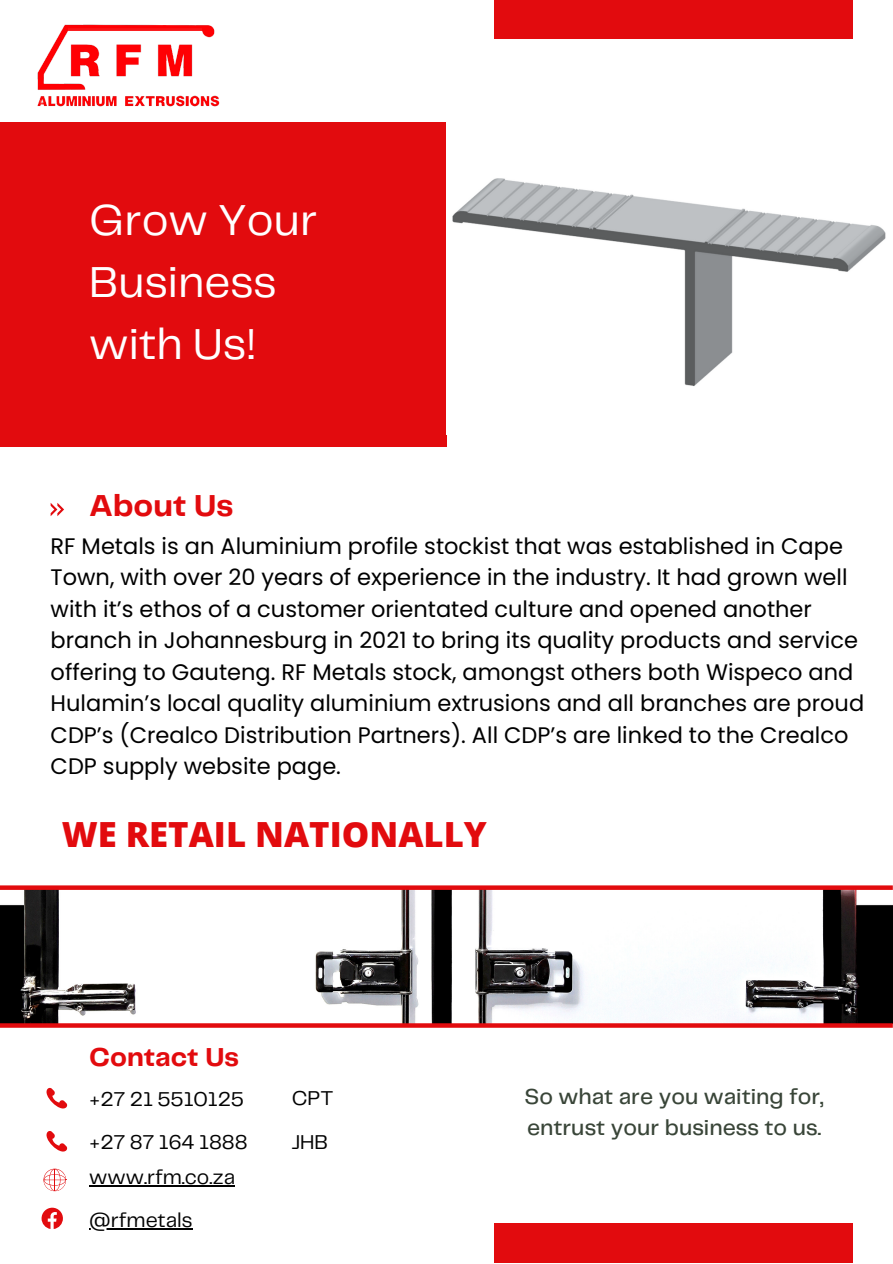
<style>
.page{position:relative;width:893px;height:1264px;background:#fff}
.page>*{position:absolute;margin:0;border:0;box-sizing:border-box;transform-origin:0 0}
.t1{font:45px/61.8px "Telegraf";color:#fff}
.t2{font:800 34.65px "Open Sans";color:#e20b0e}
.t3{font:700 31.5px "Telegraf";color:#e20b0e}
.t4{font:700 27px "Telegraf";color:#e20b0e}
.t5{font:22.5px/31.5px "Poppins";color:#000}
.t6{font:500 22.5px/31.5px "Telegraf";color:#394538}
.t7{font:20.85px/43.2px "Telegraf";color:#020202}
</style>
<div class="page">
<div style="left:0;top:122px;width:446px;height:325px;background:#e20b0e"></div>
<svg style="left:51px;top:503px;width:13px;height:13px"></svg>
<div style="left:494px;top:1223px;width:358px;height:39px;background:#e20b0e"></div>
<img style="left:0;top:889px;width:892px;height:134px">
<img style="left:452px;top:178px;width:434px;height:208px">
<div style="left:494px;top:0;width:358px;height:39px;background:#e20b0e"></div>
<img style="left:37px;top:24px;width:183px;height:83px">
<svg style="left:42px;top:1207px;width:21px;height:21px"></svg>
<svg style="left:43px;top:1168px;width:23px;height:23px"></svg>
<svg style="left:46px;top:1131px;width:21px;height:21px"></svg>
<svg style="left:46px;top:1087px;width:21px;height:22px"></svg>
<hr style="left:89px;top:1184px;width:146px;height:2px;background:#020202">
<hr style="left:89px;top:1228px;width:104px;height:1px;background:#020202">
<svg style="left:0;top:885px;width:892px;height:4px;background:#e42326"></svg>
<svg style="left:0;top:1023px;width:892px;height:4px;background:#e0181a"></svg>
<h1 class="t1" style="left:89px;top:192px;width:230px">Grow Your<br>Business with Us!</h1>
<h3 class="t3" style="left:89px;top:492px;width:146px">About Us</h3>
<p class="t5" style="left:51px;top:530px;width:815px">RF Metals is an Aluminium profile stockist that was established in Cape Town, with over 20 years of experience in the industry. It had grown well with it’s ethos of a customer orientated culture and opened another branch in Johannesburg in 2021 to bring its quality products and service offering to Gauteng. RF Metals stock, amongst others both Wispeco and Hulamin’s local quality aluminium extrusions and all branches are proud CDP’s (Crealco Distribution Partners). All CDP’s are linked to the Crealco CDP supply website page.</p>
<h2 class="t2" style="left:62px;top:810px;width:426px">WE RETAIL NATIONALLY</h2>
<p class="t4" style="left:89px;top:1044px;width:151px">Contact Us</p>
<p class="t7" style="left:89px;top:1078px;width:156px">+27 21 5510125</p>
<p class="t7" style="left:292px;top:1077px;width:43px">CPT</p>
<p class="t7" style="left:89px;top:1121px;width:160px">+27 87 164 1888</p>
<p class="t7" style="left:291px;top:1121px;width:38px">JHB</p>
<p class="t7" style="left:89px;top:1156px;width:147px">www.rfm.co.za @rfmetals</p>
<p class="t6" style="left:524px;top:1081px;width:300px">So what are you waiting for, entrust your business to us.</p>
</div>
